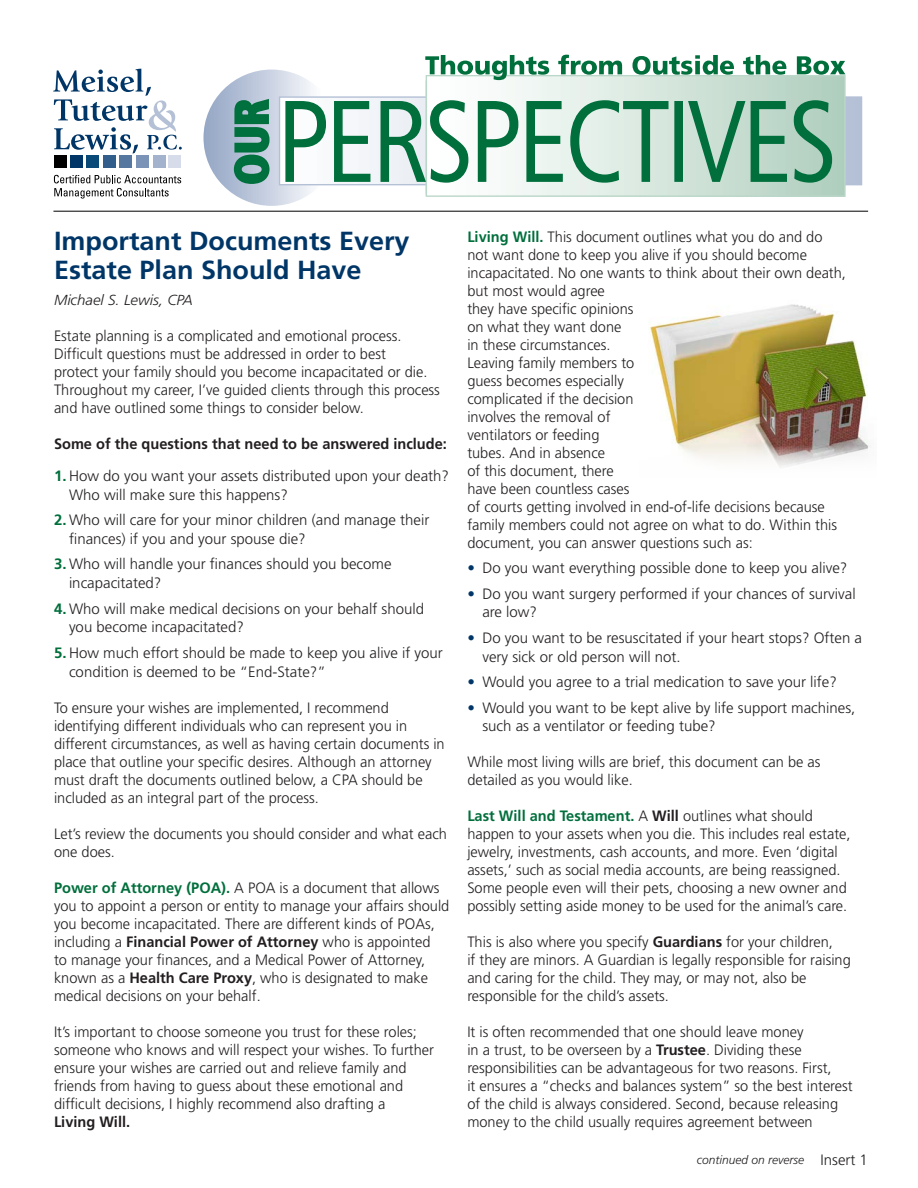
<style>
.page{position:relative;width:918px;height:1188px;background:#fff}
.page>*{position:absolute;margin:0;border:0;box-sizing:border-box;transform-origin:0 0}
.Headers{font:700 26.1px/29.1px "Frutiger";color:#003667}
.Body_Text{font:300 15px/18px "Frutiger";color:#231f20}
.Numbered_List{font:300 15px/18.8px "Frutiger";color:#231f20}
.Bulleted_Text{font:300 15px/18.8px "Frutiger";color:#231f20}
.Body_Text-2{font:700 15px "Frutiger";color:#231f20}
.Authors{font:italic 300 14.55px "Frutiger";color:#231f20}
.t1{font:italic 300 12px "Frutiger";color:#231f20}
.s1{font-weight:700;color:#006f3c}
.s2{font-weight:700}
.s3{color:#003667}
</style>
<div class="page">
<svg style="left:203px;top:70px;width:137px;height:136px;background:#bfcadc"></svg>
<svg style="left:53px;top:69px;width:129px;height:85px"></svg>
<svg style="left:54px;top:175px;width:127px;height:24px"></svg>
<div style="left:54px;top:156px;width:12px;height:12px;background:#000"></div>
<div style="left:70px;top:156px;width:12px;height:12px;background:#003667"></div>
<div style="left:86px;top:156px;width:13px;height:12px;background:#084978"></div>
<div style="left:103px;top:156px;width:12px;height:12px;background:#325e8b"></div>
<div style="left:119px;top:156px;width:13px;height:12px;background:#5577a0"></div>
<div style="left:136px;top:156px;width:13px;height:12px;background:#7a93b6"></div>
<div style="left:153px;top:156px;width:12px;height:12px;background:#a3b3cd"></div>
<div style="left:169px;top:156px;width:12px;height:12px;background:#d6dce9"></div>
<svg style="left:233px;top:98px;width:37px;height:87px;background:#418e74"></svg>
<svg style="left:281px;top:98px;width:579px;height:85px"></svg>
<hr style="left:53px;top:211px;width:815px;height:1px;background:#000">
<div style="left:426px;top:76px;width:419px;height:120px;background:linear-gradient(to right,#fff,#b1cfbe)"></div>
<div style="left:426px;top:75px;width:420px;height:122px;border:1px solid #bbd7c9"></div>
<hr style="left:426px;top:81px;width:1px;height:114px;background:#bbd7c9">
<svg style="left:285px;top:100px;width:42px;height:83px"></svg>
<svg style="left:333px;top:100px;width:38px;height:83px"></svg>
<svg style="left:380px;top:99px;width:89px;height:84px"></svg>
<svg style="left:477px;top:100px;width:42px;height:83px"></svg>
<svg style="left:526px;top:100px;width:38px;height:83px;background:#87bba3"></svg>
<svg style="left:570px;top:99px;width:99px;height:84px;background:#a4cbb8"></svg>
<div style="left:675px;top:102px;width:7px;height:79px;background:#006f3c"></div>
<div style="left:674px;top:101px;width:9px;height:81px;border:2px solid #006f3c"></div>
<svg style="left:687px;top:99px;width:146px;height:84px;background:#84b79e"></svg>
<svg style="left:425px;top:55px;width:124px;height:25px"></svg>
<svg style="left:558px;top:55px;width:64px;height:20px"></svg>
<svg style="left:632px;top:55px;width:102px;height:20px"></svg>
<svg style="left:743px;top:55px;width:43px;height:20px"></svg>
<svg style="left:797px;top:56px;width:48px;height:19px"></svg>
<img style="left:650px;top:304px;width:220px;height:163px">
<p class="Headers" style="left:54px;top:227px;width:357px">Important Documents Every<br>Estate Plan Should Have</p>
<p class="Authors" style="left:54px;top:291px;width:140px">Michael S. Lewis, CPA</p>
<p class="Body_Text" style="left:54px;top:327px;width:387px">Estate planning is a complicated and emotional process.<br>Difficult questions must be addressed in order to best<br>protect your family should you become incapacitated or die.<br>Throughout my career, I’ve guided clients through this process and have outlined some things to consider below.</p>
<p class="Body_Text-2" style="left:54px;top:435px;width:394px">Some of the questions that need to be answered include:</p>
<p class="Numbered_List" style="left:69px;top:467px;width:382px;text-indent:-15px"><span class="s1">1.</span> How do you want your assets distributed upon your death?<br>Who will make sure this happens?</p>
<p class="Numbered_List" style="left:69px;top:511px;width:362px;text-indent:-15px"><span class="s1">2.</span> Who will care for your minor children (and manage their finances) if you and your spouse die?</p>
<p class="Numbered_List" style="left:69px;top:555px;width:324px;text-indent:-15px"><span class="s1">3.</span> Who will handle your finances should you become incapacitated?</p>
<p class="Numbered_List" style="left:69px;top:599px;width:357px;text-indent:-15px"><span class="s1">4.</span> Who will make medical decisions on your behalf should you become incapacitated?</p>
<p class="Numbered_List" style="left:69px;top:644px;width:375px;text-indent:-15px"><span class="s1">5.</span> How much effort should be made to keep you alive if your condition is deemed to be “End-State?”</p>
<p class="Body_Text" style="left:54px;top:699px;width:392px">To ensure your wishes are implemented, I recommend identifying different individuals who can represent you in different circumstances, as well as having certain documents in place that outline your specific desires. Although an attorney must draft the documents outlined below, a CPA should be included as an integral part of the process.</p>
<p class="Body_Text" style="left:54px;top:825px;width:394px">Let’s review the documents you should consider and what each one does.</p>
<p class="Body_Text" style="left:54px;top:879px;width:397px"><span class="s1">Power of Attorney (POA).</span> A POA is a document that allows you to appoint a person or entity to manage your affairs should you become incapacitated. There are different kinds of POAs, including a <span class="s2">Financial Power of Attorney</span> who is appointed<br>to manage your finances, and a Medical Power of Attorney, known as a <span class="s2">Health Care Proxy</span>, who is designated to make medical decisions on your behalf.</p>
<p class="Body_Text" style="left:54px;top:1023px;width:382px">It’s important to choose someone you trust for these roles; someone who knows and will respect your wishes. To further ensure your wishes are carried out and relieve family and friends from having to guess about these emotional and difficult decisions, I highly recommend also drafting a</p>
<p class="Body_Text-2" style="left:54px;top:1113px;width:78px">Living Will.</p>
<p class="Body_Text" style="left:467px;top:228px;width:380px"><span class="s1">Living Will.</span> This document outlines what you do and do not want done to keep you alive if you should become incapacitated. No one wants to think about their own death, but most would agree<br>they have specific opinions<br>on what they want done<br>in these circumstances.<br>Leaving family members to<br>guess becomes especially<br>complicated if the decision<br>involves the removal of<br>ventilators or feeding<br>tubes. And in absence<br>of this document, there<br>have been countless cases<br>of courts getting involved in end-of-life decisions because family members could not agree on what to do. Within this document, you can answer questions such as:</p>
<p class="Bulleted_Text" style="left:467px;top:559px;width:382px"><span class="s3">•</span> Do you want everything possible done to keep you alive?</p>
<p class="Bulleted_Text" style="left:482px;top:584px;width:375px;text-indent:-15px"><span class="s3">•</span> Do you want surgery performed if your chances of survival are low?</p>
<p class="Bulleted_Text" style="left:482px;top:629px;width:381px;text-indent:-15px"><span class="s3">•</span> Do you want to be resuscitated if your heart stops? Often a very sick or old person will not.</p>
<p class="Bulleted_Text" style="left:467px;top:673px;width:371px"><span class="s3">•</span> Would you agree to a trial medication to save your life?</p>
<p class="Bulleted_Text" style="left:482px;top:698px;width:375px;text-indent:-15px"><span class="s3">•</span> Would you want to be kept alive by life support machines, such as a ventilator or feeding tube?</p>
<p class="Body_Text" style="left:467px;top:753px;width:355px">While most living wills are brief, this document can be as detailed as you would like.</p>
<p class="Body_Text" style="left:467px;top:807px;width:385px"><span class="s1">Last Will and Testament.</span> A <span class="s2">Will</span> outlines what should happen to your assets when you die. This includes real estate, jewelry, investments, cash accounts, and more. Even ‘digital assets,’ such as social media accounts, are being reassigned.<br>Some people even will their pets, choosing a new owner and possibly setting aside money to be used for the animal’s care.</p>
<p class="Body_Text" style="left:467px;top:933px;width:385px">This is also where you specify <span class="s2">Guardians</span> for your children,<br>if they are minors. A Guardian is legally responsible for raising and caring for the child. They may, or may not, also be responsible for the child’s assets.</p>
<p class="Body_Text" style="left:467px;top:1023px;width:387px">It is often recommended that one should leave money<br>in a trust, to be overseen by a <span class="s2">Trustee</span>. Dividing these responsibilities can be advantageous for two reasons. First,<br>it ensures a “checks and balances system” so the best interest of the child is always considered. Second, because releasing money to the child usually requires agreement between</p>
<p class="t1" style="left:697px;top:1153px;width:109px">continued on reverse</p>
<p class="Body_Text" style="left:820px;top:1151px;width:49px">Insert 1</p>
</div>
